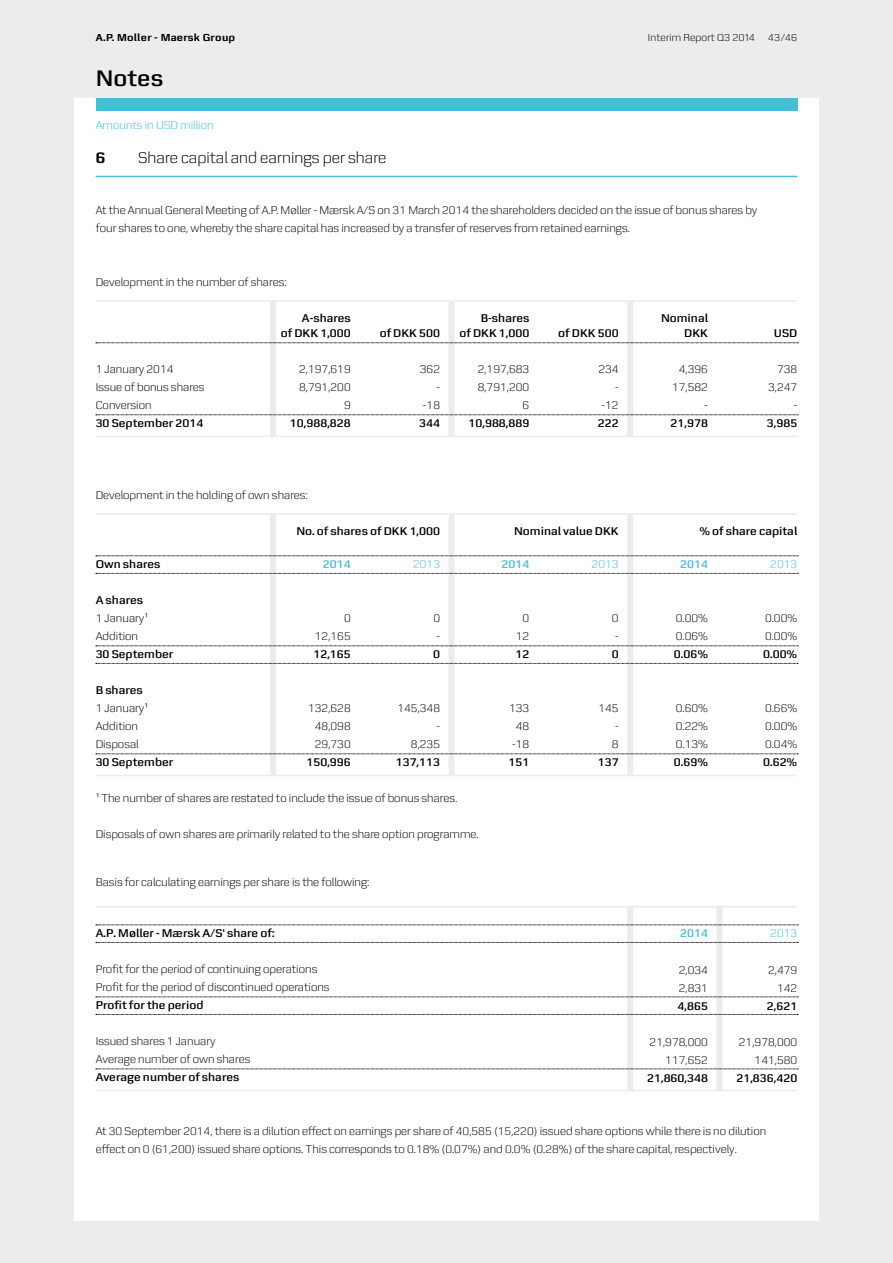
<style>
.page{position:relative;width:893px;height:1263px;background:#ebeceb}
.page>*{position:absolute;margin:0;border:0;box-sizing:border-box;transform-origin:0 0}
.t1{font:600 24px "Zetta Sans";letter-spacing:.005em;color:#000}
.t2{font:300 16.5px "Zetta Sans";color:#000}
.t3{font:700 16.5px "Zetta Sans";color:#000}
.t4{font:300 12px/18px "Zetta Sans";color:#000;text-align:right}
.t5{font:600 12px/18px "Zetta Sans";color:#000}
.t6{font:300 12px "Zetta Sans";color:#46bed7}
.t7{font:600 12px "Zetta Sans";color:#46bed7}
.t8{font:300 10.8px "Zetta Sans";letter-spacing:.01em;color:#000}
.t9{font:700 10.8px "Zetta Sans";letter-spacing:.02em;color:#000}
.s1{font-weight:600}
.s2{font-weight:300}
</style>
<div class="page">
<div style="left:74px;top:98px;width:745px;height:1122px;background:#fff"></div>
<div style="left:96px;top:98px;width:701px;height:13px;background:#46bed7"></div>
<div style="left:716px;top:906px;width:6px;height:185px;background:#ebeceb"></div>
<div style="left:627px;top:301px;width:6px;height:135px;background:#ebeceb"></div>
<div style="left:627px;top:514px;width:6px;height:261px;background:#ebeceb"></div>
<div style="left:627px;top:906px;width:6px;height:185px;background:#ebeceb"></div>
<div style="left:449px;top:301px;width:6px;height:135px;background:#ebeceb"></div>
<div style="left:449px;top:514px;width:6px;height:261px;background:#ebeceb"></div>
<div style="left:270px;top:301px;width:6px;height:135px;background:#ebeceb"></div>
<div style="left:270px;top:514px;width:6px;height:261px;background:#ebeceb"></div>
<svg style="left:96px;top:343px;width:702px;height:1px"></svg>
<svg style="left:96px;top:415px;width:702px;height:1px"></svg>
<svg style="left:96px;top:556px;width:702px;height:1px"></svg>
<svg style="left:96px;top:573px;width:702px;height:1px"></svg>
<svg style="left:96px;top:646px;width:702px;height:1px"></svg>
<svg style="left:96px;top:663px;width:702px;height:1px"></svg>
<svg style="left:96px;top:754px;width:702px;height:1px"></svg>
<svg style="left:96px;top:925px;width:702px;height:1px"></svg>
<svg style="left:96px;top:942px;width:702px;height:1px"></svg>
<svg style="left:96px;top:997px;width:702px;height:1px"></svg>
<svg style="left:96px;top:1014px;width:702px;height:1px"></svg>
<svg style="left:96px;top:1069px;width:702px;height:1px"></svg>
<hr style="left:96px;top:176px;width:701px;height:1px;background:#46bed7">
<hr style="left:96px;top:300px;width:701px;height:2px;background:#ebeceb">
<hr style="left:96px;top:513px;width:701px;height:2px;background:#ebeceb">
<hr style="left:96px;top:436px;width:701px;height:1px;background:#ebeceb">
<hr style="left:96px;top:775px;width:701px;height:1px;background:#ebeceb">
<hr style="left:96px;top:906px;width:701px;height:1px;background:#ebeceb">
<hr style="left:96px;top:1090px;width:701px;height:1px;background:#ebeceb">
<p class="t9" style="left:96px;top:31px;width:141px">A.P. Moller - Maersk Group</p>
<p class="t8" style="left:648px;top:32px;width:151px">Interim Report Q3 2014 43/46</p>
<p class="t1" style="left:96px;top:64px;width:69px">Notes</p>
<p class="t6" style="left:96px;top:119px;width:119px">Amounts in USD million</p>
<p class="t3" style="left:96px;top:148px;width:11px">6</p>
<p class="t2" style="left:138px;top:149px;width:250px">Share capital and earnings per share</p>
<p class="t4" style="left:96px;top:201px;width:663px;text-align:left">At the Annual General Meeting of A.P. Møller - Mærsk A/S on 31 March 2014 the shareholders decided on the issue of bonus shares by four shares to one, whereby the share capital has increased by a transfer of reserves from retained earnings.</p>
<p class="t4" style="left:96px;top:273px;width:192px">Development in the number of shares:</p>
<p class="t4" style="left:96px;top:360px;width:110px;text-align:left">1 January 2014<br>Issue of bonus shares<br>Conversion<br><span class="s1">30 September 2014</span></p>
<p class="t5" style="left:302px;top:309px;width:50px">A-shares</p>
<p class="t5" style="left:481px;top:309px;width:50px">B-shares</p>
<p class="t5" style="left:661px;top:309px;width:49px">Nominal</p>
<p class="t5" style="left:281px;top:324px;width:71px">of DKK 1,000</p>
<p class="t5" style="left:380px;top:324px;width:62px">of DKK 500</p>
<p class="t5" style="left:459px;top:324px;width:71px">of DKK 1,000</p>
<p class="t5" style="left:558px;top:324px;width:62px">of DKK 500</p>
<p class="t5" style="left:684px;top:324px;width:25px">DKK</p>
<p class="t5" style="left:774px;top:324px;width:25px">USD</p>
<p class="t4" style="left:290px;top:360px;width:62px">2,197,619<br>8,791,200<br>9<br><span class="s1">10,988,828</span></p>
<p class="t4" style="left:419px;top:360px;width:22px">362 - -18<br><span class="s1">344</span></p>
<p class="t4" style="left:469px;top:360px;width:62px">2,197,683<br>8,791,200<br>6<br><span class="s1">10,988,889</span></p>
<p class="t4" style="left:598px;top:360px;width:22px">234 - -12<br><span class="s1">222</span></p>
<p class="t4" style="left:671px;top:360px;width:39px">4,396<br>17,582 -<br><span class="s1">21,978</span></p>
<p class="t4" style="left:767px;top:360px;width:32px">738<br>3,247 -<br><span class="s1">3,985</span></p>
<p class="t4" style="left:96px;top:486px;width:214px">Development in the holding of own shares:</p>
<p class="t5" style="left:296px;top:522px;width:145px">No. of shares of DKK 1,000</p>
<p class="t5" style="left:514px;top:522px;width:106px">Nominal value DKK</p>
<p class="t5" style="left:699px;top:522px;width:99px">% of share capital</p>
<p class="t5" style="left:96px;top:555px;width:66px">Own shares</p>
<p class="t7" style="left:323px;top:557px;width:29px">2014</p>
<p class="t6" style="left:413px;top:558px;width:29px">2013</p>
<p class="t7" style="left:502px;top:557px;width:29px">2014</p>
<p class="t6" style="left:592px;top:558px;width:29px">2013</p>
<p class="t7" style="left:680px;top:557px;width:29px">2014</p>
<p class="t6" style="left:770px;top:558px;width:29px">2013</p>
<p class="t5" style="left:96px;top:591px;width:79px">A shares<br><span class="s2">1 January1<br>Addition<br></span>30 September</p>
<p class="t4" style="left:96px;top:681px;width:79px;text-align:left"><span class="s1">B shares<br></span>1 January1<br>Addition<br>Disposal<br><span class="s1">30 September</span></p>
<p class="t4" style="left:96px;top:789px;width:363px">1The number of shares are restated to include the issue of bonus shares.</p>
<p class="t4" style="left:96px;top:825px;width:385px">Disposals of own shares are primarily related to the share option programme.</p>
<p class="t4" style="left:96px;top:873px;width:275px">Basis for calculating earnings per share is the following:</p>
<p class="t5" style="left:96px;top:924px;width:181px">A.P. Møller - Mærsk A/S' share of:</p>
<p class="t7" style="left:680px;top:926px;width:29px">2014</p>
<p class="t6" style="left:770px;top:927px;width:29px">2013</p>
<p class="t4" style="left:96px;top:960px;width:235px;text-align:left">Profit for the period of continuing operations<br>Profit for the period of discontinued operations<br><span class="s1">Profit for the period</span></p>
<p class="t4" style="left:96px;top:1032px;width:156px;text-align:left">Issued shares 1 January<br>Average number of own shares<br><span class="s1">Average number of shares</span></p>
<p class="t4" style="left:674px;top:609px;width:36px;text-align:justify">0.00% 0.06% <span class="s1">0.06%</span></p>
<p class="t4" style="left:763px;top:609px;width:36px;text-align:justify">0.00% 0.00% <span class="s1">0.00%</span></p>
<p class="t4" style="left:313px;top:609px;width:39px;text-align:justify;text-indent:31px">0<br>12,165<br><span class="s1">12,165</span></p>
<p class="t4" style="left:433px;top:609px;width:8px;text-align:justify">0 - <span class="s1">0</span></p>
<p class="t4" style="left:515px;top:609px;width:15px;text-align:center">0<br>12<br><span class="s1">12</span></p>
<p class="t4" style="left:612px;top:609px;width:8px;text-align:justify">0 - <span class="s1">0</span></p>
<p class="t4" style="left:674px;top:699px;width:36px;text-align:justify">0.60% 0.22% 0.13% <span class="s1">0.69%</span></p>
<p class="t4" style="left:763px;top:699px;width:36px;text-align:justify">0.66% 0.00% 0.04% <span class="s1">0.62%</span></p>
<p class="t4" style="left:306px;top:699px;width:46px">132,628<br>48,098<br>29,730<br><span class="s1">150,996</span></p>
<p class="t4" style="left:396px;top:699px;width:46px">145,348 -<br>8,235<br><span class="s1">137,113</span></p>
<p class="t4" style="left:508px;top:699px;width:22px">133<br>48 -18<br><span class="s1">151</span></p>
<p class="t4" style="left:598px;top:699px;width:22px">145 -<br>8<br><span class="s1">137</span></p>
<p class="t4" style="left:678px;top:960px;width:32px;text-align:justify">2,034<br>2,831<br><span class="s1">4,865</span></p>
<p class="t4" style="left:647px;top:1032px;width:62px">21,978,000<br>117,652<br><span class="s1">21,860,348</span></p>
<p class="t4" style="left:767px;top:960px;width:32px">2,479<br>142<br><span class="s1">2,621</span></p>
<p class="t4" style="left:736px;top:1032px;width:62px">21,978,000<br>141,580<br><span class="s1">21,836,420</span></p>
<p class="t4" style="left:96px;top:1122px;width:672px;text-align:left">At 30 September 2014, there is a dilution effect on earnings per share of 40,585 (15,220) issued share options while there is no dilution effect on 0 (61,200) issued share options. This corresponds to 0.18% (0.07%) and 0.0% (0.28%) of the share capital, respectively.</p>
</div>
